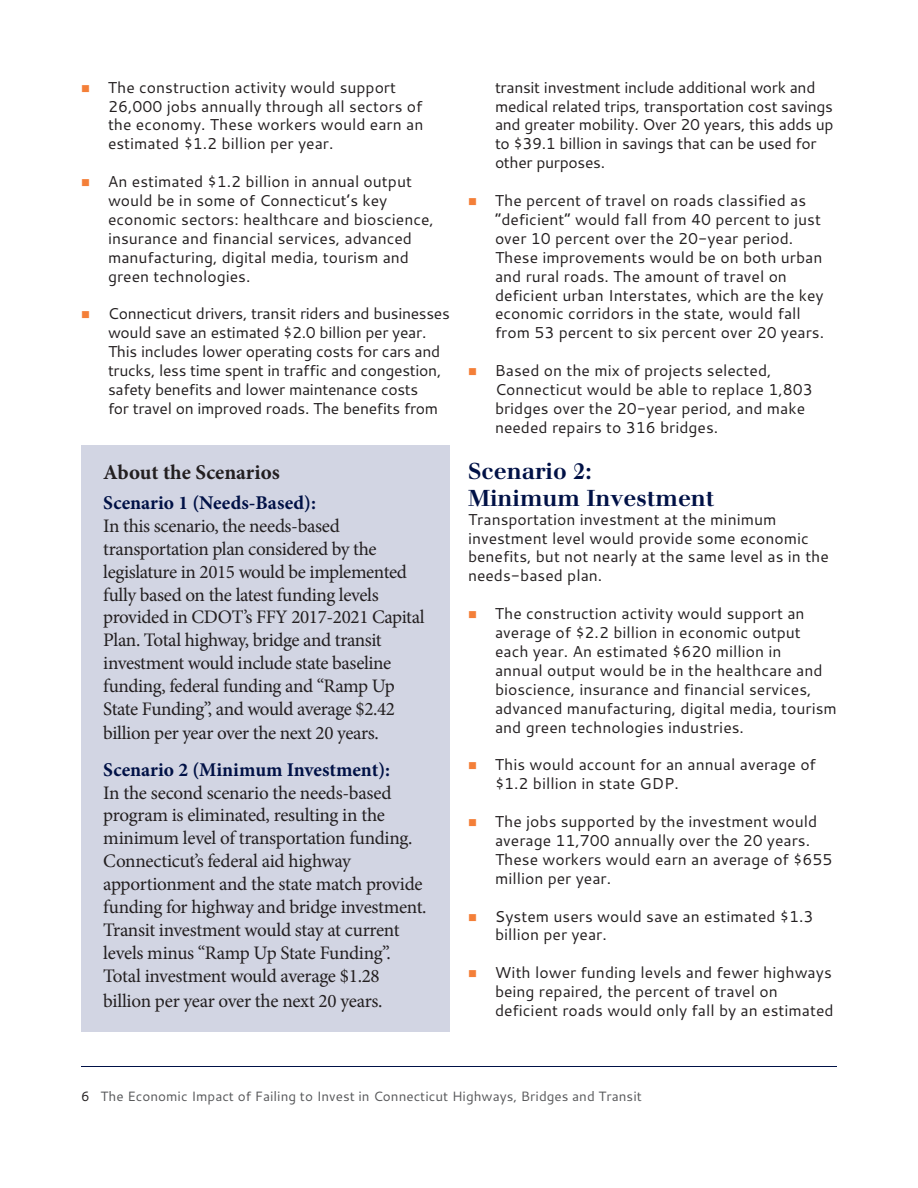
<style>
.page{position:relative;width:918px;height:1188px;background:#fff}
.page>*{position:absolute;margin:0;border:0;box-sizing:border-box;transform-origin:0 0}
.t1{font:700 22.5px/27px "Justus";color:#001146}
.t2{font:700 21px "Minion Pro";color:#231f20}
.t3{font:700 19.5px "Minion Pro";color:#001146}
.t4{font:19.2px/23px "Minion Pro";letter-spacing:-.02em;color:#231f20}
.t5{font:15.75px/18.9px "Cantarell";color:#231f20}
.t6{font:15.75px/18.9px "Cantarell";letter-spacing:-.02em;color:#231f20}
.t7{font:13.5px "Cantarell";color:#57585a}
.s1{color:#f47f38}
.s2{color:#231f20}
</style>
<div class="page">
<hr style="left:81px;top:1066px;width:756px;height:1px;background:#001146">
<div style="left:81px;top:446px;width:369px;height:586px;background:#d2d5e3"></div>
<p class="t5" style="left:108px;top:77px;width:317px;text-indent:-27px"><span class="s1">■</span> The construction activity would support 26,000 jobs annually through all sectors of the economy. These workers would earn an estimated $1.2 billion per year.</p>
<p class="t5" style="left:108px;top:172px;width:328px;text-indent:-27px"><span class="s1">■</span> An estimated $1.2 billion in annual output would be in some of Connecticut’s key economic sectors: healthcare and bioscience, insurance and financial services, advanced manufacturing, digital media, tourism and green technologies.</p>
<p class="t6" style="left:108px;top:304px;width:343px;text-indent:-27px"><span class="s1">■</span> Connecticut drivers, transit riders and businesses would save an estimated $2.0 billion per year.<br>This includes lower operating costs for cars and trucks, less time spent in traffic and congestion, safety benefits and lower maintenance costs<br>for travel on improved roads. The benefits from</p>
<h2 class="t2" style="left:103px;top:457px;width:178px">About the Scenarios</h2>
<p class="t3" style="left:103px;top:489px;width:214px">Scenario 1 (Needs-Based):</p>
<p class="t4" style="left:103px;top:514px;width:323px">In this scenario, the needs-based transportation plan considered by the legislature in 2015 would be implemented fully based on the latest funding levels provided in CDOT’s FFY 2017-2021 Capital Plan. Total highway, bridge and transit investment would include state baseline funding, federal funding and “Ramp Up State Funding”, and would average $2.42 billion per year over the next 20 years.</p>
<p class="t3" style="left:103px;top:756px;width:288px">Scenario 2 (Minimum Investment):</p>
<p class="t4" style="left:103px;top:781px;width:325px">In the second scenario the needs-based program is eliminated, resulting in the minimum level of transportation funding.<br>Connecticut’s federal aid highway apportionment and the state match provide funding for highway and bridge investment.<br>Transit investment would stay at current levels minus “Ramp Up State Funding”.<br>Total investment would average $1.28</p>
<p class="t4" style="left:103px;top:990px;width:281px">billion per year over the next 20 years.</p>
<p class="t6" style="left:495px;top:77px;width:340px">transit investment include additional work and medical related trips, transportation cost savings and greater mobility. Over 20 years, this adds up to $39.1 billion in savings that can be used for other purposes.</p>
<p class="t5" style="left:495px;top:191px;width:331px;text-indent:-27px"><span class="s1">■</span> The percent of travel on roads classified as “deficient” would fall from 40 percent to just over 10 percent over the 20-year period.<br>These improvements would be on both urban and rural roads. The amount of travel on deficient urban Interstates, which are the key economic corridors in the state, would fall from 53 percent to six percent over 20 years.</p>
<p class="t5" style="left:495px;top:361px;width:319px;text-indent:-27px"><span class="s1">■</span> Based on the mix of projects selected, Connecticut would be able to replace 1,803 bridges over the 20-year period, and make needed repairs to 316 bridges.</p>
<h1 class="t1" style="left:468px;top:457px;width:248px">Scenario 2:<br>Minimum Investment</h1>
<p class="t5" style="left:468px;top:509px;width:362px">Transportation investment at the minimum investment level would provide some economic benefits, but not nearly at the same level as in the needs-based plan.</p>
<p class="t5" style="left:495px;top:604px;width:343px;text-indent:-27px"><span class="s1">■</span> The construction activity would support an average of $2.2 billion in economic output each year. An estimated $620 million in<br>annual output would be in the healthcare and bioscience, insurance and financial services, advanced manufacturing, digital media, tourism and green technologies industries.</p>
<p class="t5" style="left:495px;top:755px;width:322px;text-indent:-27px"><span class="s1">■</span> This would account for an annual average of $1.2 billion in state GDP.</p>
<p class="t5" style="left:495px;top:812px;width:339px;text-indent:-27px"><span class="s1">■</span> The jobs supported by the investment would average 11,700 annually over the 20 years.<br>These workers would earn an average of $655 million per year.</p>
<p class="t5" style="left:495px;top:906px;width:320px;text-indent:-27px"><span class="s1">■</span> System users would save an estimated $1.3 billion per year.</p>
<p class="t5" style="left:495px;top:963px;width:340px;text-indent:-27px"><span class="s1">■</span> With lower funding levels and fewer highways being repaired, the percent of travel on deficient roads would only fall by an estimated</p>
<p class="t7" style="left:81px;top:1087px;width:562px"><span class="s2">6</span> The Economic Impact of Failing to Invest in Connecticut Highways, Bridges and Transit</p>
</div>
